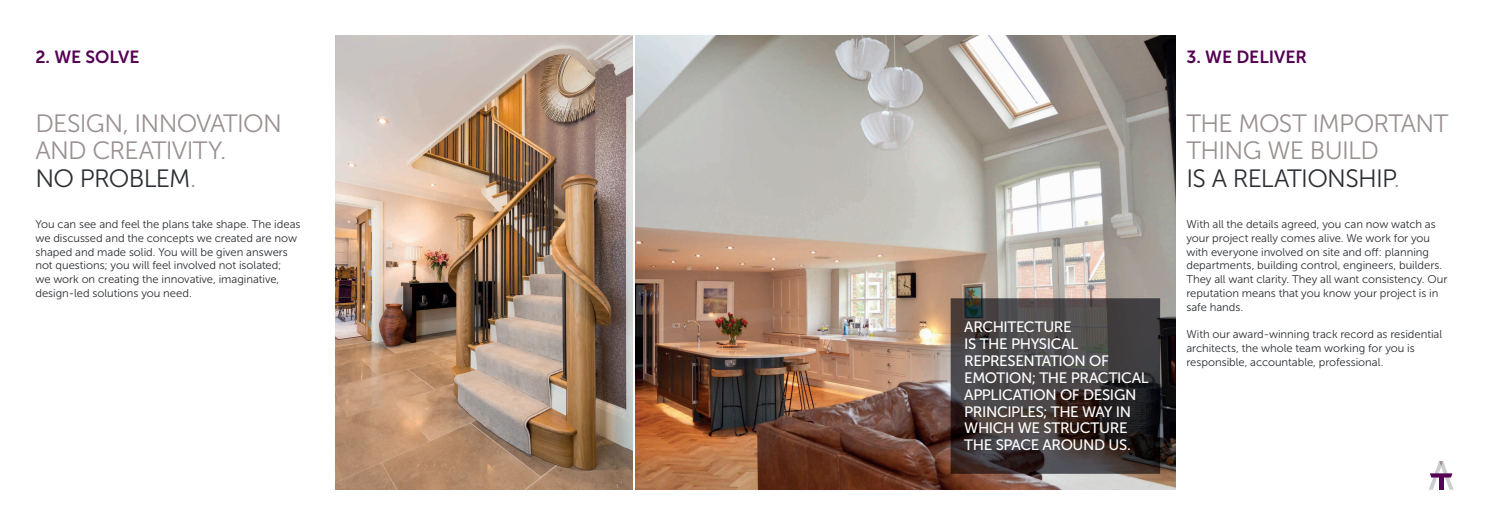
<style>
.page{position:relative;width:1489px;height:525px;background:#fff}
.page>*{position:absolute;margin:0;border:0;box-sizing:border-box;transform-origin:0 0}
.t1{font:25px/27.5px "Museo Sans 300";letter-spacing:-.03em;color:#999190}
.t2{font:17.5px "Museo Sans 700";color:#560054}
.t3{font:15px/16.9px "Museo Sans 500";letter-spacing:-.025em;color:#fff}
.t4{font:11.25px/13.8px "Museo Sans 300";letter-spacing:-.005em;color:#2b2f33}
.s1{color:#2b2f33}
</style>
<div class="page">
<img style="left:635px;top:35px;width:540px;height:454px">
<img style="left:335px;top:35px;width:297px;height:454px">
<svg style="left:1429px;top:461px;width:24px;height:28px"></svg>
<h2 class="t2" style="left:35px;top:47px;width:105px">2. WE SOLVE</h2>
<h1 class="t1" style="left:35px;top:110px;width:248px">DESIGN, INNOVATION<br>AND CREATIVITY.<br><span class="s1">NO PROBLEM</span>.</h1>
<p class="t4" style="left:35px;top:217px;width:266px">You can see and feel the plans take shape. The ideas we discussed and the concepts we created are now shaped and made solid. You will be given answers not questions; you will feel involved not isolated;<br>we work on creating the innovative, imaginative, design-led solutions you need.</p>
<h3 class="t3" style="left:964px;top:318px;width:186px">ARCHITECTURE<br>IS THE PHYSICAL<br>REPRESENTATION OF<br>EMOTION; THE PRACTICAL<br>APPLICATION OF DESIGN<br>PRINCIPLES; THE WAY IN<br>WHICH WE STRUCTURE<br>THE SPACE AROUND US.</h3>
<h2 class="t2" style="left:1186px;top:47px;width:122px">3. WE DELIVER</h2>
<h1 class="t1" style="left:1186px;top:110px;width:263px">THE MOST IMPORTANT<br>THING WE BUILD<br><span class="s1">IS A RELATIONSHIP</span>.</h1>
<p class="t4" style="left:1186px;top:217px;width:262px">With all the details agreed, you can now watch as your project really comes alive. We work for you with everyone involved on site and off: planning departments, building control, engineers, builders.<br>They all want clarity. They all want consistency. Our reputation means that you know your project is in safe hands.</p>
<p class="t4" style="left:1186px;top:327px;width:257px">With our award-winning track record as residential architects, the whole team working for you is responsible, accountable, professional.</p>
</div>
